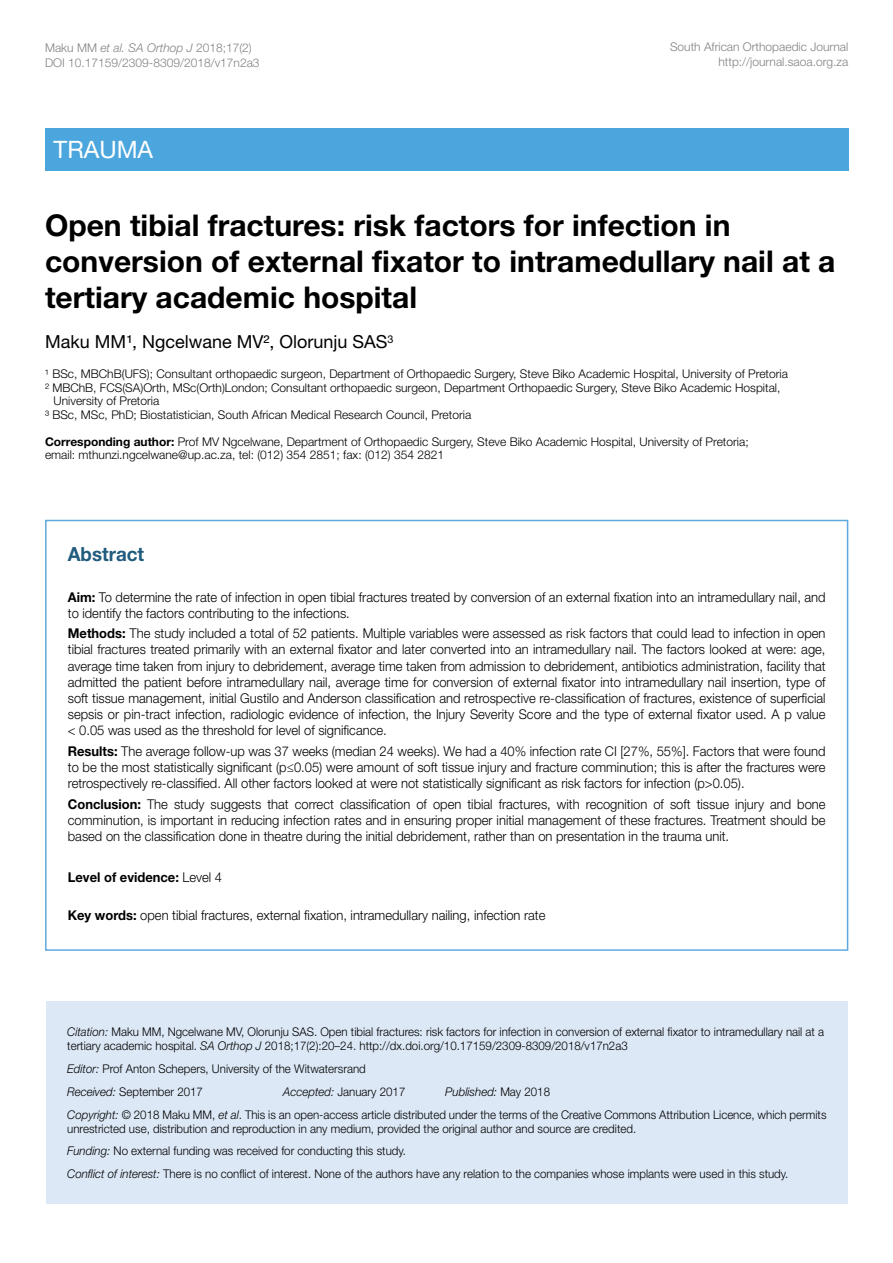
<style>
.page{position:relative;width:893px;height:1263px;background:#fff}
.page>*{position:absolute;margin:0;border:0;box-sizing:border-box;transform-origin:0 0}
.t1{font:700 30px/36px "Helvetica Neue LT Std";color:#000}
.t2{font:24px "Helvetica Neue LT Std";color:#fff}
.t3{font:700 19.5px "Helvetica Neue LT Std";color:#215b7d;scale:.96 1}
.t4{font:18px "Helvetica Neue LT Std";color:#000}
.t5{font:300 13.5px/16.2px "Helvetica Neue LT Std";color:#000;text-align:justify;scale:.96 1}
.t6{font:700 13.5px "Helvetica Neue LT Std";color:#000;scale:.96 1}
.t7{font:300 12px/23px "Helvetica Neue LT Std";color:#000;scale:.96 1}
.t8{font:300 12px/13.5px "Helvetica Neue LT Std";color:#000}
.t9{font:300 12px/14.4px "Helvetica Neue LT Std";color:#808285}
.s1{font-style:italic}
.s2{font-weight:700}
.s3{font-weight:300}
</style>
<div class="page">
<div style="left:45px;top:128px;width:803px;height:43px;background:#4ba6dd"></div>
<div style="left:46px;top:1001px;width:802px;height:203px;background:#dce8f6"></div>
<div style="left:45px;top:520px;width:803px;height:431px;border:2px solid #5da9dd"></div>
<p class="t9" style="left:45px;top:40px;width:216px">Maku MM <span class="s1">et al. SA Orthop J</span> 2018;17(2)<br>DOI 10.17159/2309-8309/2018/v17n2a3</p>
<p class="t9" style="left:670px;top:39px;width:180px;line-height:15px;text-align:right">South African Orthopaedic Journal http://journal.saoa.org.za</p>
<h2 class="t2" style="left:54px;top:135px;width:101px">TRAUMA</h2>
<h1 class="t1" style="left:45px;top:206px;width:792px">Open tibial fractures: risk factors for infection in conversion of external fixator to intramedullary nail at a tertiary academic hospital</h1>
<h3 class="t4" style="left:45px;top:331px;width:350px">Maku MM¹, Ngcelwane MV², Olorunju SAS<sup>3</sup></h3>
<p class="t8" style="left:45px;top:367px;width:744px">¹ BSc, MBChB(UFS); Consultant orthopaedic surgeon, Department of Orthopaedic Surgery, Steve Biko Academic Hospital, University of Pretoria</p>
<p class="t8" style="left:45px;top:381px;width:737px">² MBChB, FCS(SA)Orth, MSc(Orth)London; Consultant orthopaedic surgeon, Department Orthopaedic Surgery, Steve Biko Academic Hospital,</p>
<p class="t8" style="left:54px;top:394px;width:107px">University of Pretoria</p>
<p class="t8" style="left:45px;top:408px;width:428px">³ BSc, MSc, PhD; Biostatistician, South African Medical Research Council, Pretoria</p>
<p class="t8" style="left:45px;top:435px;width:705px"><span class="s2">Corresponding author:</span> Prof MV Ngcelwane, Department of Orthopaedic Surgery, Steve Biko Academic Hospital, University of Pretoria; email: mthunzi.ngcelwane@up.ac.za, tel: (012) 354 2851; fax: (012) 354 2821</p>
<h3 class="t3" style="left:68px;top:542px;width:81px">Abstract</h3>
<p class="t5" style="left:68px;top:588px;width:791px"><span class="s2">Aim:</span> To determine the rate of infection in open tibial fractures treated by conversion of an external fixation into an intramedullary nail, and to identify the factors contributing to the infections.</p>
<p class="t5" style="left:68px;top:625px;width:791px"><span class="s2">Methods:</span> The study included a total of 52 patients. Multiple variables were assessed as risk factors that could lead to infection in open tibial fractures treated primarily with an external fixator and later converted into an intramedullary nail. The factors looked at were: age, average time taken from injury to debridement, average time taken from admission to debridement, antibiotics administration, facility that admitted the patient before intramedullary nail, average time for conversion of external fixator into intramedullary nail insertion, type of soft tissue management, initial Gustilo and Anderson classification and retrospective re-classification of fractures, existence of superficial sepsis or pin-tract infection, radiologic evidence of infection, the Injury Severity Score and the type of external fixator used. A p value &lt; 0.05 was used as the threshold for level of significance.</p>
<p class="t5" style="left:68px;top:743px;width:791px"><span class="s2">Results:</span> The average follow-up was 37 weeks (median 24 weeks). We had a 40% infection rate CI [27%, 55%]. Factors that were found to be the most statistically significant (p≤0.05) were amount of soft tissue injury and fracture comminution; this is after the fractures were retrospectively re-classified. All other factors looked at were not statistically significant as risk factors for infection (p&gt;0.05).</p>
<p class="t5" style="left:68px;top:796px;width:791px"><span class="s2">Conclusion:</span> The study suggests that correct classification of open tibial fractures, with recognition of soft tissue injury and bone comminution, is important in reducing infection rates and in ensuring proper initial management of these fractures. Treatment should be based on the classification done in theatre during the initial debridement, rather than on presentation in the trauma unit.</p>
<p class="t6" style="left:68px;top:869px;width:162px">Level of evidence: <span class="s3">Level 4</span></p>
<p class="t5" style="left:68px;top:906px;width:499px"><span class="s2">Key words:</span> open tibial fractures, external fixation, intramedullary nailing, infection rate</p>
<p class="t7" style="left:67px;top:1024px;width:790px;line-height:14.4px"><span class="s1">Citation:</span> Maku MM, Ngcelwane MV, Olorunju SAS. Open tibial fractures: risk factors for infection in conversion of external fixator to intramedullary nail at a tertiary academic hospital. <span class="s1">SA Orthop J</span> 2018;17(2):20–24. http://dx.doi.org/10.17159/2309-8309/2018/v17n2a3</p>
<p class="t7" style="left:67px;top:1057px;width:313px"><span class="s1">Editor:</span> Prof Anton Schepers, University of the Witwatersrand<br><span class="s1">Received:</span> September 2017</p>
<p class="t7" style="left:67px;top:1080px;width:792px;text-indent:378px"><span class="s1">Published:</span> May 2018<br><span class="s1">Copyright:</span> © 2018 Maku MM, <span class="s1">et al</span>. This is an open-access article distributed under the terms of the Creative Commons Attribution Licence, which permits</p>
<p class="t7" style="left:67px;top:1117px;width:753px;line-height:22.5px">unrestricted use, distribution and reproduction in any medium, provided the original author and source are credited.<br><span class="s1">Funding:</span> No external funding was received for conducting this study.<br><span class="s1">Conflict of interest:</span> There is no conflict of interest. None of the authors have any relation to the companies whose implants were used in this study.</p>
<p class="t7" style="left:283px;top:1080px;width:129px"><span class="s1">Accepted:</span> January 2017</p>
</div>
